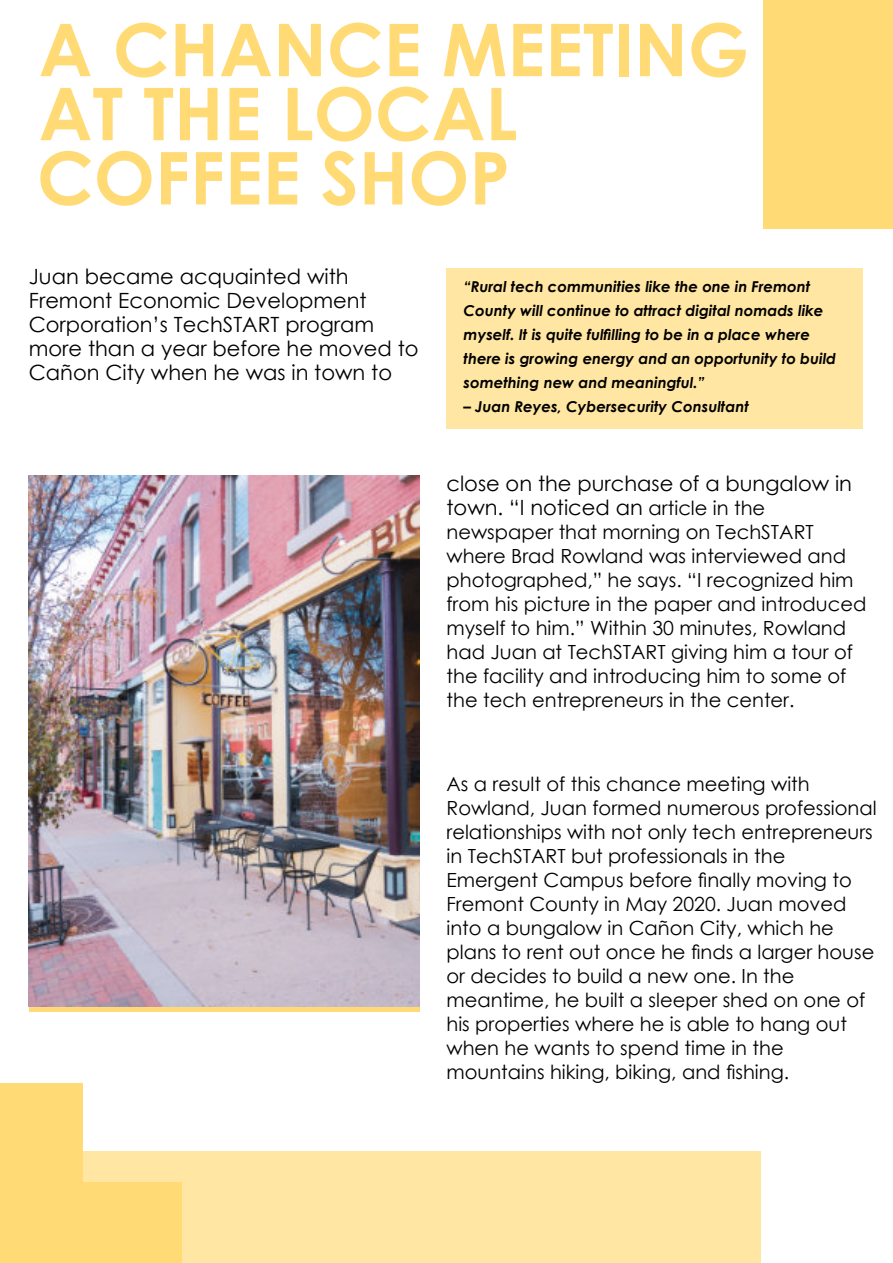
<style>
.page{position:relative;width:893px;height:1263px;background:#fff}
.page>*{position:absolute;margin:0;border:0;box-sizing:border-box;transform-origin:0 0}
.t1{font:700 72.75px/64.1px "Century Gothic";color:#ffda75}
.t2{font:21px/24px "Century Gothic";color:#000}
.t3{font:19.5px/24px "Century Gothic";color:#000}
.t4{font:italic 700 15px/24px "Century Gothic";color:#000}
.s1{font-size:19.5px}
</style>
<div class="page">
<div style="left:446px;top:268px;width:417px;height:160px;background:#ffe6a2"></div>
<div style="left:0;top:1151px;width:761px;height:112px;background:#ffe6a2"></div>
<div style="left:764px;top:0;width:129px;height:228px;background:#ffda75"></div>
<div style="left:0;top:1083px;width:83px;height:180px;background:#ffda75"></div>
<div style="left:0;top:1182px;width:182px;height:81px;background:#ffda75"></div>
<img style="left:29px;top:475px;width:391px;height:532px">
<h1 class="t1" style="left:37px;top:24px;width:713px">A CHANCE MEETING<br>AT THE LOCAL<br>COFFEE SHOP</h1>
<p class="t2" style="left:29px;top:266px;width:391px">Juan became acquainted with<br>Fremont Economic Development<br>Corporation’s TechSTART program more than a year before he moved to<br>Cañon City when he was in town to</p>
<p class="t4" style="left:464px;top:276px;width:374px">“Rural tech communities like the one in Fremont County will continue to attract digital nomads like myself. It is quite fulfilling to be in a place where there is growing energy and an opportunity to build something new and meaningful.”</p>
<p class="t4" style="left:464px;top:396px;width:287px">– Juan Reyes, Cybersecurity Consultant</p>
<p class="t2" style="left:446px;top:473px;width:407px">close on the purchase of a bungalow in town. “I noticed an <span class="s1">article in the</span></p>
<p class="t3" style="left:446px;top:522px;width:421px">newspaper that morning on TechSTART where Brad Rowland was interviewed and photographed,” he says. “I recognized him from his picture in the paper and introduced myself to him.” Within 30 minutes, Rowland had Juan at TechSTART giving him a tour of the facility and introducing him to some of the tech entrepreneurs in the center.</p>
<p class="t3" style="left:446px;top:774px;width:432px">As a result of this chance meeting with Rowland, Juan formed numerous professional relationships with not only tech entrepreneurs in TechSTART but professionals in the Emergent Campus before finally moving to Fremont County in May 2020. Juan moved into a bungalow in Cañon City, which he plans to rent out once he finds a larger house or decides to build a new one. In the meantime, he built a sleeper shed on one of his properties where he is able to hang out when he wants to spend time in the mountains hiking, biking, and fishing.</p>
</div>
